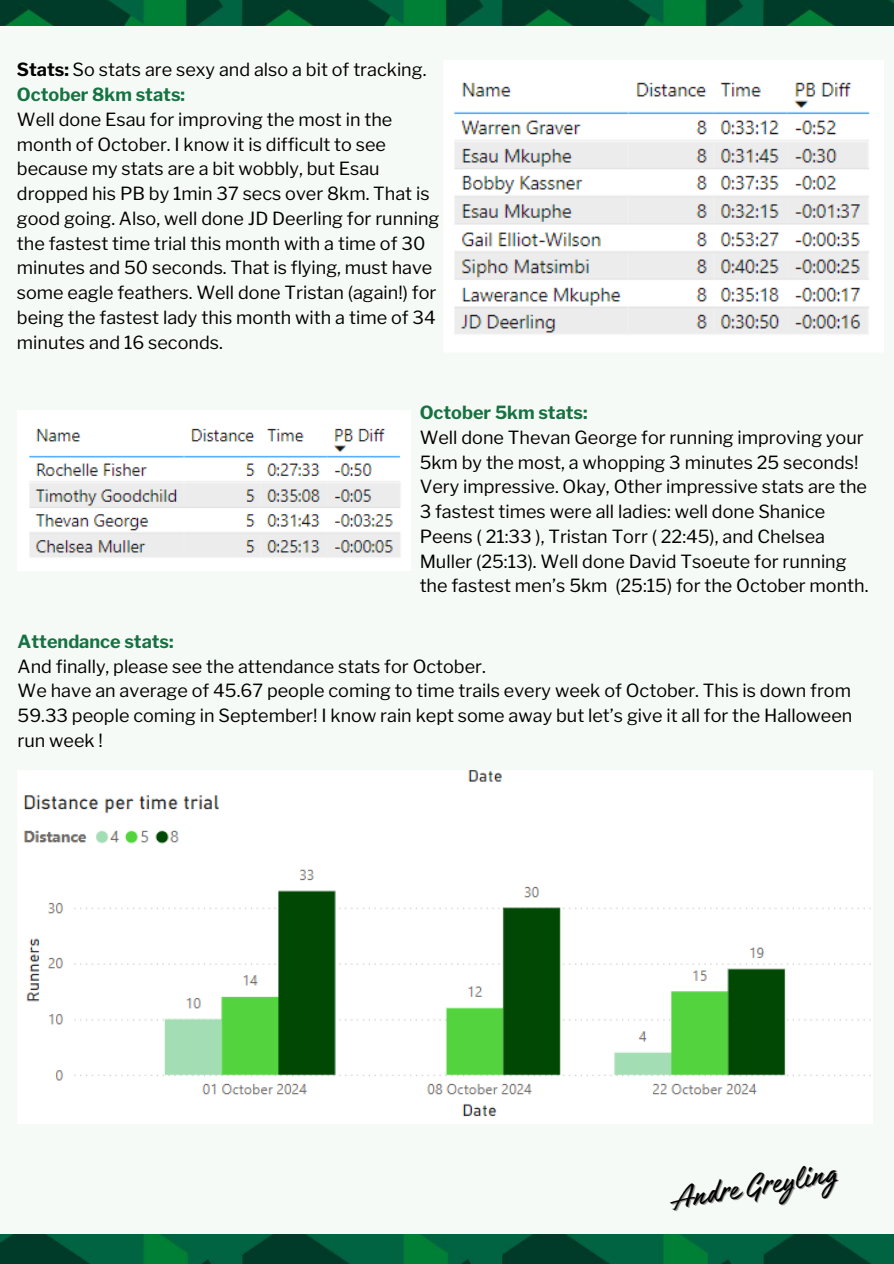
<style>
.page{position:relative;width:894px;height:1264px;background:#fff}
.page>*{position:absolute;margin:0;border:0;box-sizing:border-box;transform-origin:0 0}
.t1{font:36.9px "Authenia Solid";color:#000}
.t2{font:18px/24.8px "Libre Franklin";color:#000}
.t3{font:700 18px "Libre Franklin";color:#157241}
.s1{font-weight:700}
.s2{font-weight:700;color:#157241}
</style>
<div class="page">
<div style="left:0;top:0;width:893px;height:1263px;background:#f6faf7"></div>
<img style="left:0;top:1234px;width:893px;height:29px">
<img style="left:0;top:0;width:893px;height:25px">
<img style="left:454px;top:82px;width:416px;height:252px">
<img style="left:29px;top:428px;width:371px;height:129px">
<img style="left:24px;top:770px;width:847px;height:346px">
<p class="t2" style="left:17px;top:57px;width:411px"><span class="s1">Stats:</span> So stats are sexy and also a bit of tracking.<br><span class="s2">October 8km stats:</span></p>
<p class="t2" style="left:17px;top:107px;width:424px">Well done Esau for improving the most in the month of October. I know it is difficult to see because my stats are a bit wobbly, but Esau dropped his PB by 1min 37 secs over 8km. That is good going. Also, well done JD Deerling for running the fastest time trial this month with a time of 30 minutes and 50 seconds. That is flying, must have some eagle feathers. Well done Tristan (again!) for being the fastest lady this month with a time of 34 minutes and 16 seconds.</p>
<p class="t3" style="left:419px;top:401px;width:169px">October 5km stats:</p>
<p class="t2" style="left:419px;top:425px;width:450px">Well done Thevan George for running improving your 5km by the most, a whopping 3 minutes 25 seconds!<br>Very impressive. Okay, Other impressive stats are the 3 fastest times were all ladies: well done Shanice Peens ( 21:33 ), Tristan Torr ( 22:45), and Chelsea Muller (25:13). Well done David Tsoeute for running the fastest men’s 5km (25:15) for the October month.</p>
<p class="t3" style="left:18px;top:630px;width:157px">Attendance stats:</p>
<p class="t2" style="left:18px;top:654px;width:836px">And finally, please see the attendance stats for October.<br>We have an average of 45.67 people coming to time trails every week of October. This is down from 59.33 people coming in September! I know rain kept some away but let’s give it all for the Halloween run week !</p>
<h1 class="t1" style="left:668px;top:1179px;width:169px;rotate:-9deg">Andre Greyling</h1>
</div>
